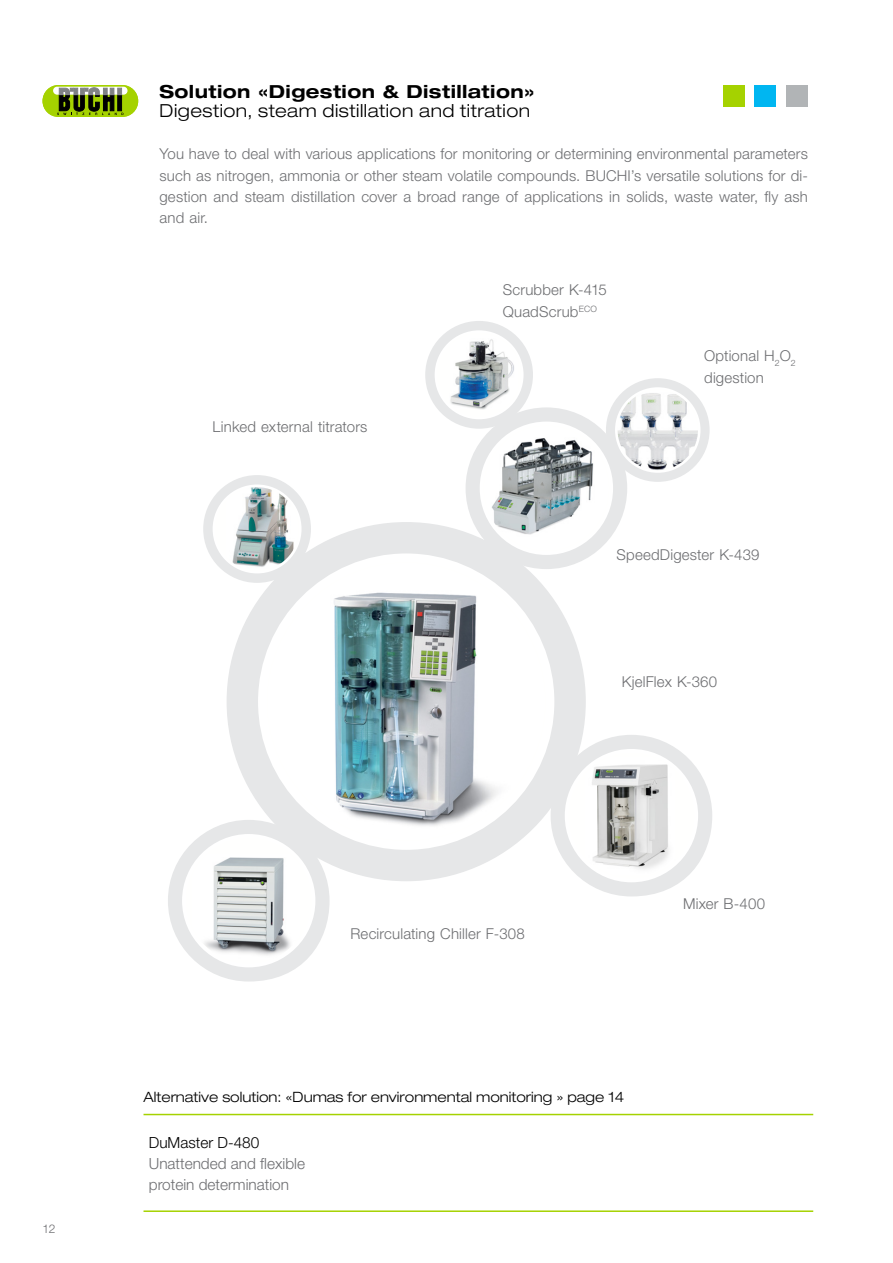
<style>
.page{position:relative;width:893px;height:1263px;background:#fff}
.page>*{position:absolute;margin:0;border:0;box-sizing:border-box;transform-origin:0 0}
.EN_Page_Headline{font:300 expanded 18px "Helvetica Neue LT Std";letter-spacing:.025em;color:#000}
.EN_Page_Headline-2{font:700 expanded 18px "Helvetica Neue LT Std";letter-spacing:.02em;color:#000}
.Tabelle_Text{font:300 15.45px "Helvetica Neue LT Std";color:#6d6e71}
.Tabelle_Text-2{font:300 15.45px "Helvetica Neue LT Std";color:#000}
.EN_Body_text_justifi{font:300 15px/21.3px "Helvetica Neue LT Std";letter-spacing:.01em;color:#6d6e71;text-align:justify}
.EN_Body_text_left{font:300 15px/21.3px "Helvetica Neue LT Std";letter-spacing:.01em;color:#6d6e71}
.EN_Body_text_left_no{font:300 15px "Helvetica Neue LT Std";letter-spacing:.01em;color:#6d6e71}
.Tabelle_Text-3{font:300 expanded 14.25px "Helvetica Neue LT Std";color:#000}
.t1{font:300 12px "Helvetica Neue LT Std";color:#6d6e71}
</style>
<div class="page">
<div style="left:43px;top:85px;width:95px;height:32px;background:#a5d200;border-radius:16px"></div>
<div style="left:53px;top:87px;width:75px;height:8px;background:#fff;border-radius:4px"></div>
<svg style="left:57px;top:88px;width:66px;height:27px"></svg>
<div style="left:755px;top:85px;width:21px;height:21px;background:#00b6f1"></div>
<div style="left:723px;top:85px;width:21px;height:21px;background:#a5d200"></div>
<div style="left:787px;top:85px;width:21px;height:21px;background:#b1b4b6"></div>
<hr style="left:144px;top:1114px;width:669px;height:1px;background:#a5d200">
<hr style="left:144px;top:1210px;width:669px;height:2px;background:#a5d200">
<div style="left:227px;top:522px;width:359px;height:359px;background:#e6e7e8;border-radius:50%"></div>
<div style="left:258px;top:553px;width:296px;height:297px;background:#fff;border-radius:50%"></div>
<img style="left:267px;top:562px;width:278px;height:279px;border-radius:139px">
<div style="left:203px;top:475px;width:108px;height:108px;background:#e6e7e8;border-radius:50%"></div>
<div style="left:213px;top:484px;width:89px;height:89px;background:#fff;border-radius:50%"></div>
<img style="left:226px;top:487px;width:73px;height:84px">
<div style="left:425px;top:321px;width:108px;height:108px;background:#e6e7e8;border-radius:50%"></div>
<div style="left:435px;top:330px;width:89px;height:89px;background:#fff;border-radius:50%"></div>
<img style="left:449px;top:334px;width:70px;height:76px">
<div style="left:168px;top:820px;width:162px;height:161px;background:#e6e7e8;border-radius:50%"></div>
<div style="left:182px;top:834px;width:133px;height:133px;background:#fff;border-radius:50%"></div>
<img style="left:191px;top:854px;width:110px;height:106px">
<div style="left:551px;top:735px;width:161px;height:161px;background:#e6e7e8;border-radius:50%"></div>
<div style="left:565px;top:749px;width:133px;height:133px;background:#fff;border-radius:50%"></div>
<img style="left:586px;top:759px;width:90px;height:116px">
<div style="left:466px;top:407px;width:161px;height:162px;background:#e6e7e8;border-radius:50%"></div>
<div style="left:480px;top:422px;width:133px;height:133px;background:#fff;border-radius:50%"></div>
<img style="left:484px;top:426px;width:125px;height:125px;border-radius:63px">
<div style="left:606px;top:378px;width:104px;height:104px;background:#e6e7e8;border-radius:50%"></div>
<div style="left:615px;top:387px;width:85px;height:86px;background:#fff;border-radius:50%"></div>
<img style="left:618px;top:390px;width:80px;height:80px;border-radius:40px">
<p class="t1" style="left:43px;top:1221px;width:14px">12</p>
<p class="EN_Page_Headline-2" style="left:159px;top:80px;width:377px">Solution «Digestion &amp; Distillation»</p>
<p class="EN_Page_Headline" style="left:159px;top:100px;width:372px">Digestion, steam distillation and titration</p>
<p class="EN_Body_text_justifi" style="left:159px;top:143px;width:650px">You have to deal with various applications for monitoring or determining environmental parameters such as nitrogen, ammonia or other steam volatile compounds. BUCHI’s versatile solutions for di&shy;gestion and steam distillation cover a broad range of applications in solids, waste water, fly ash and air.</p>
<p class="EN_Body_text_left" style="left:213px;top:416px;width:156px">Linked external titrators</p>
<p class="EN_Body_text_left" style="left:503px;top:279px;width:106px">Scrubber K-415<br>QuadScrub<sup>ECO</sup></p>
<p class="EN_Body_text_left" style="left:704px;top:345px;width:93px">Optional H<sub>2</sub>O<sub>2 </sub>digestion</p>
<p class="EN_Body_text_left" style="left:617px;top:543px;width:144px">SpeedDigester K-439</p>
<p class="EN_Body_text_left" style="left:622px;top:671px;width:97px">KjelFlex K-360</p>
<p class="EN_Body_text_left_no" style="left:350px;top:924px;width:176px">Recirculating Chiller F-308</p>
<p class="EN_Body_text_left" style="left:683px;top:892px;width:84px">Mixer B-400</p>
<p class="Tabelle_Text-3" style="left:144px;top:1088px;width:482px">Alternative solution: «Dumas for environmental monitoring » page 14</p>
<p class="Tabelle_Text-2" style="left:149px;top:1133px;width:112px">DuMaster D-480</p>
<p class="Tabelle_Text" style="left:149px;top:1154px;width:158px">Unattended and flexible</p>
<p class="Tabelle_Text" style="left:149px;top:1175px;width:142px">protein determination</p>
</div>
